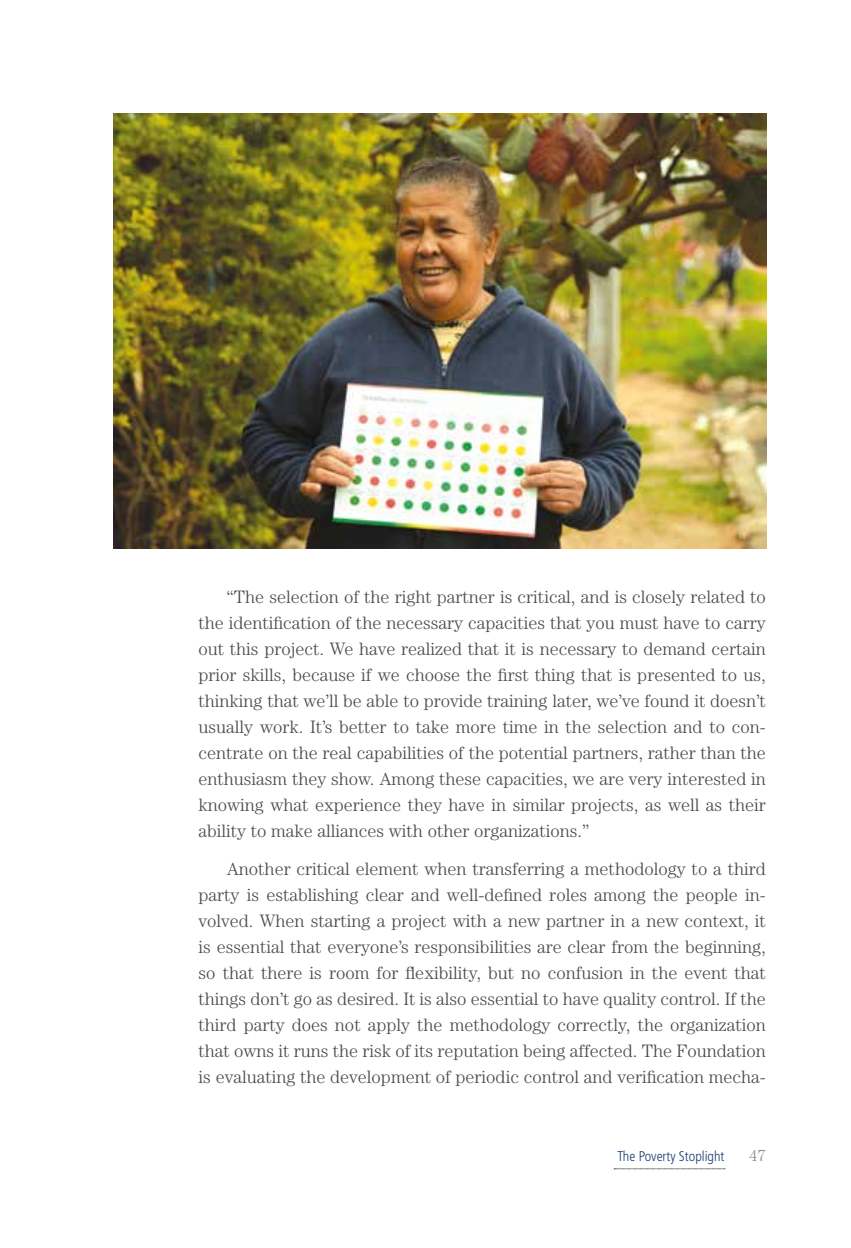
<style>
.page{position:relative;width:851px;height:1248px;background:#fff}
.page>*{position:absolute;margin:0;border:0;box-sizing:border-box;transform-origin:0 0}
.t1{font:300 18px/26px "Century Std";color:#4a4a49;text-align:justify}
.t2{font:300 16px "Century Std";color:#8c9091}
.t3{font:300 condensed 14px "Frutiger LT Std";color:#1a3e70}
</style>
<div class="page">
<svg style="left:614px;top:1168px;width:111px;height:1px"></svg>
<img style="left:113px;top:113px;width:653px;height:435px">
<p class="t1" style="left:198px;top:584px;width:568px;text-indent:28px">“The selection of the right partner is critical, and is closely related to the identification of the necessary capacities that you must have to carry out this project. We have realized that it is necessary to demand certain prior skills, because if we choose the first thing that is presented to us, thinking that we’ll be able to provide training later, we’ve found it doesn’t usually work. It’s better to take more time in the selection and to con&shy;centrate on the real capabilities of the potential partners, rather than the enthusiasm they show. Among these capacities, we are very interested in knowing what experience they have in similar projects, as well as their ability to make alliances with other organizations.”</p>
<p class="t1" style="left:198px;top:855px;width:569px;text-indent:28px">Another critical element when transferring a methodology to a third party is establishing clear and well-defined roles among the people in&shy;volved. When starting a project with a new partner in a new context, it is essential that everyone’s responsibilities are clear from the beginning, so that there is room for flexibility, but no confusion in the event that things don’t go as desired. It is also essential to have quality control. If the third party does not apply the methodology correctly, the organization that owns it runs the risk of its reputation being affected. The Foundation is evaluating the development of periodic control and verification mecha-</p>
<p class="t3" style="left:617px;top:1148px;width:108px">The Poverty Stoplight</p>
<p class="t2" style="left:749px;top:1145px;width:18px">47</p>
</div>
